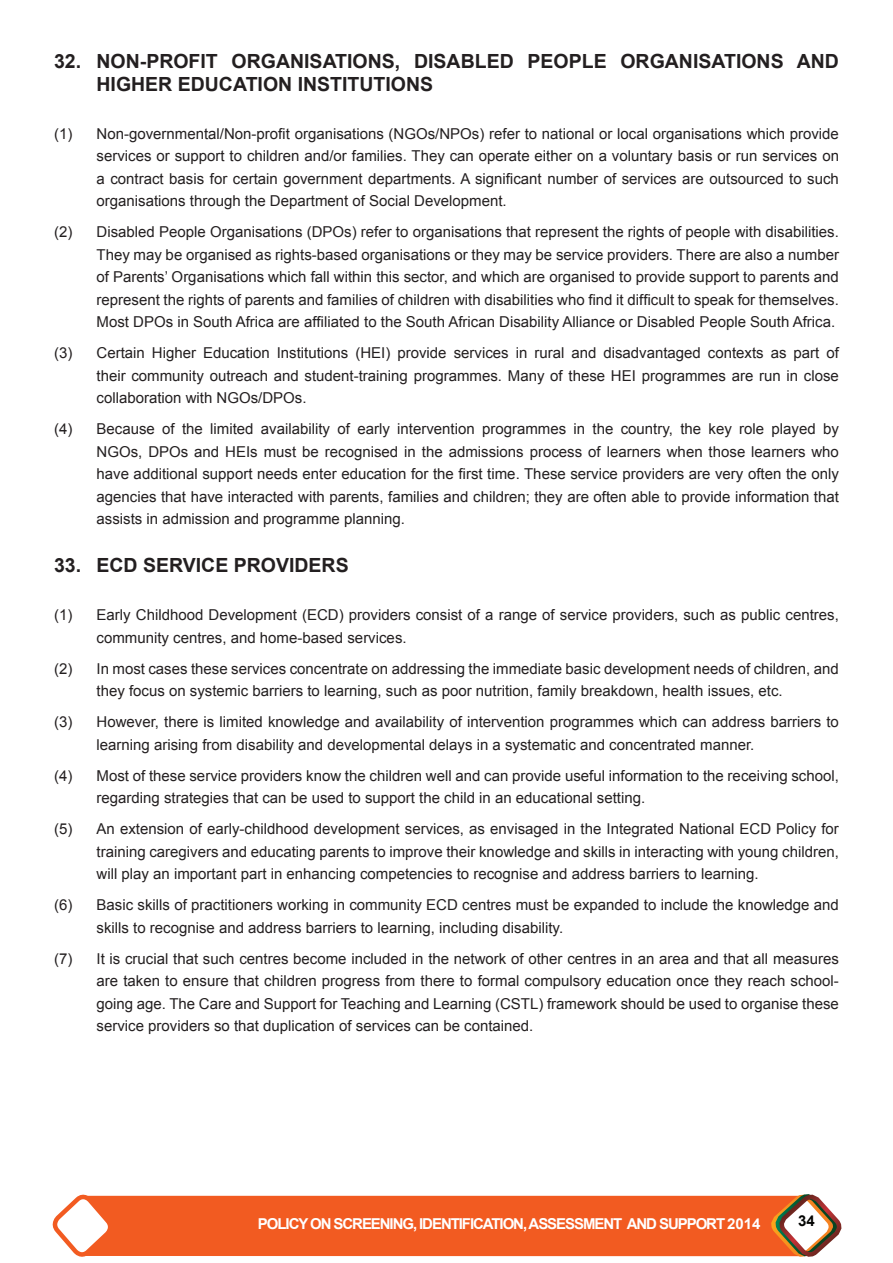
<style>
.page{position:relative;width:893px;height:1263px;background:#fff}
.page>*{position:absolute;margin:0;border:0;box-sizing:border-box;transform-origin:0 0}
.t1{font:700 19.5px/22.5px "Arial";color:#231f20}
.t2{font:15px/22.5px "Arial";color:#231f20;text-align:justify}
.t3{font:700 15px "Arial";letter-spacing:-.07em;color:#fff}
.t4{font:700 15px "Arial";color:#040503}
</style>
<div class="page">
<svg style="left:52px;top:1194px;width:790px;height:63px;background:#ef6f3d"></svg>
<h1 class="t1" style="left:97px;top:51px;width:744px;text-indent:-43px">32. NON-PROFIT ORGANISATIONS, DISABLED PEOPLE ORGANISATIONS AND<br>HIGHER EDUCATION INSTITUTIONS</h1>
<p class="t2" style="left:97px;top:122px;width:744px;text-indent:-43px">(1) Non-governmental/Non-profit organisations (NGOs/NPOs) refer to national or local organisations which provide services or support to children and/or families. They can operate either on a voluntary basis or run services on a contract basis for certain government departments. A significant number of services are outsourced to such organisations through the Department of Social Development.</p>
<p class="t2" style="left:97px;top:221px;width:744px;text-indent:-43px">(2) Disabled People Organisations (DPOs) refer to organisations that represent the rights of people with disabilities.<br>They may be organised as rights-based organisations or they may be service providers. There are also a number of Parents’ Organisations which fall within this sector, and which are organised to provide support to parents and represent the rights of parents and families of children with disabilities who find it difficult to speak for themselves.<br>Most DPOs in South Africa are affiliated to the South African Disability Alliance or Disabled People South Africa.</p>
<p class="t2" style="left:97px;top:342px;width:744px;text-indent:-43px">(3) Certain Higher Education Institutions (HEI) provide services in rural and disadvantaged contexts as part of their community outreach and student-training programmes. Many of these HEI programmes are run in close collaboration with NGOs/DPOs.</p>
<p class="t2" style="left:97px;top:418px;width:744px;text-indent:-43px">(4) Because of the limited availability of early intervention programmes in the country, the key role played by NGOs, DPOs and HEIs must be recognised in the admissions process of learners when those learners who have additional support needs enter education for the first time. These service providers are very often the only agencies that have interacted with parents, families and children; they are often able to provide information that assists in admission and programme planning.</p>
<h1 class="t1" style="left:54px;top:555px;width:296px">33. ECD SERVICE PROVIDERS</h1>
<p class="t2" style="left:97px;top:604px;width:744px;text-indent:-43px">(1) Early Childhood Development (ECD) providers consist of a range of service providers, such as public centres, community centres, and home-based services.</p>
<p class="t2" style="left:97px;top:657px;width:744px;text-indent:-43px">(2) In most cases these services concentrate on addressing the immediate basic development needs of children, and they focus on systemic barriers to learning, such as poor nutrition, family breakdown, health issues, etc.</p>
<p class="t2" style="left:97px;top:711px;width:744px;text-indent:-43px">(3) However, there is limited knowledge and availability of intervention programmes which can address barriers to learning arising from disability and developmental delays in a systematic and concentrated manner.</p>
<p class="t2" style="left:97px;top:764px;width:744px;text-indent:-43px">(4) Most of these service providers know the children well and can provide useful information to the receiving school, regarding strategies that can be used to support the child in an educational setting.</p>
<p class="t2" style="left:97px;top:818px;width:744px;text-indent:-43px">(5) An extension of early-childhood development services, as envisaged in the Integrated National ECD Policy for training caregivers and educating parents to improve their knowledge and skills in interacting with young children, will play an important part in enhancing competencies to recognise and address barriers to learning.</p>
<p class="t2" style="left:97px;top:894px;width:744px;text-indent:-43px">(6) Basic skills of practitioners working in community ECD centres must be expanded to include the knowledge and skills to recognise and address barriers to learning, including disability.</p>
<p class="t2" style="left:97px;top:947px;width:744px;text-indent:-43px">(7) It is crucial that such centres become included in the network of other centres in an area and that all measures are taken to ensure that children progress from there to formal compulsory education once they reach school&shy;going age. The Care and Support for Teaching and Learning (CSTL) framework should be used to organise these service providers so that duplication of services can be contained.</p>
<p class="t3" style="left:258px;top:1214px;width:504px">POLICY ON SCREENING, IDENTIFICATION, ASSESSMENT AND SUPPORT 2014</p>
<p class="t4" style="left:798px;top:1211px;width:18px">34</p>
</div>
